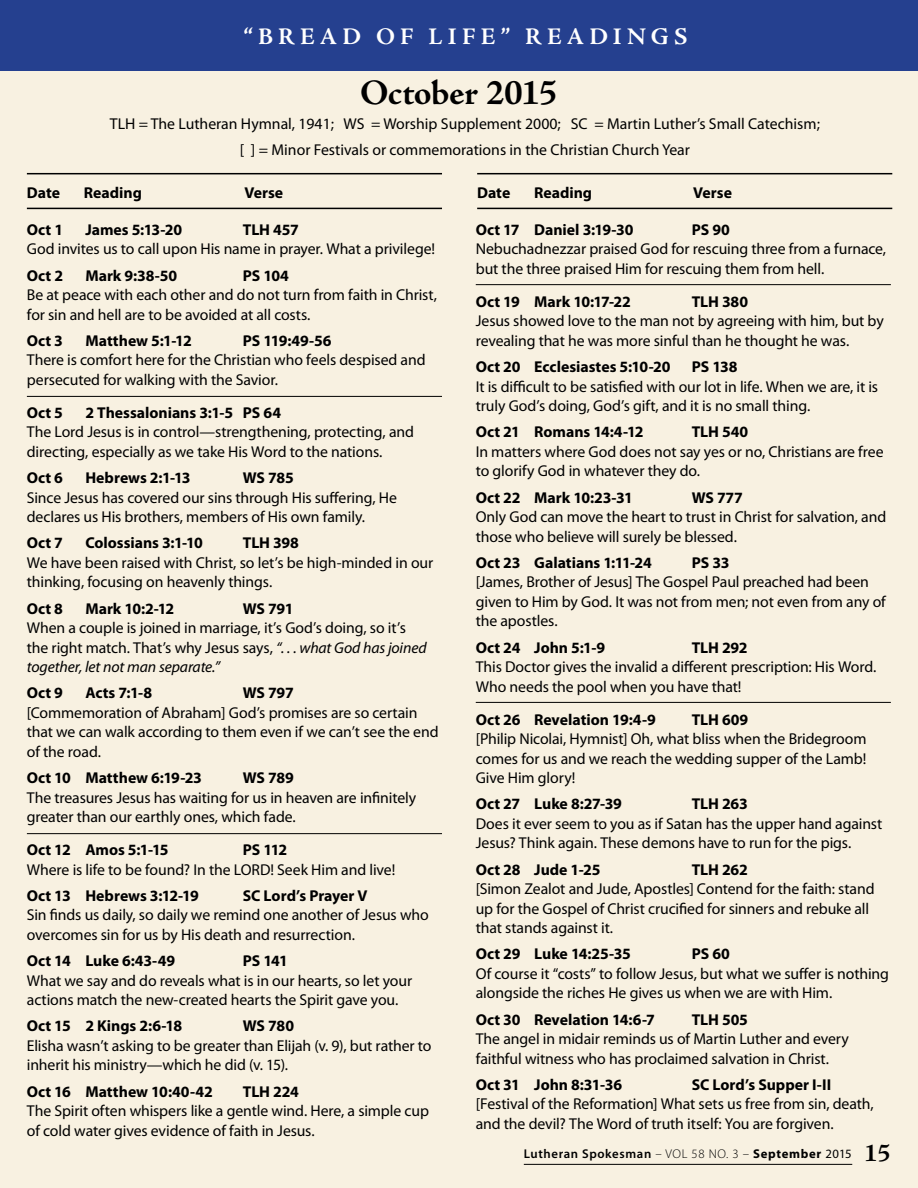
<style>
.page{position:relative;width:918px;height:1188px;background:#f8f1e1}
.page>*{position:absolute;margin:0;border:0;box-sizing:border-box;transform-origin:0 0}
.t1{font:700 36px "Adobe Jenson Pro";letter-spacing:-.015em;color:#000}
.t2{font:700 24px "Adobe Jenson Pro";letter-spacing:.215em;color:#fff}
.t3{font:15.75px/19.5px "Myriad Pro";letter-spacing:-.01em;color:#000}
.t4{font:700 15.75px "Myriad Pro";letter-spacing:-.005em;color:#000}
.t5{font:600 12.75px "Myriad Pro";letter-spacing:.05em;color:#000}
.s1{font-style:italic}
.s2{font-weight:300}
.s3{font-weight:700}
.s4{font-weight:400}
.s5{font-family:"Adobe Jenson Pro";font-weight:700;font-size:25.5px}
</style>
<div class="page">
<hr style="left:524px;top:1164px;width:328px;height:1px;background:#000">
<div style="left:0;top:0;width:918px;height:70px;background:#25408f"></div>
<hr style="left:27px;top:173px;width:415px;height:1px;background:#000">
<hr style="left:27px;top:208px;width:415px;height:1px;background:#000">
<hr style="left:477px;top:173px;width:415px;height:1px;background:#000">
<hr style="left:477px;top:208px;width:415px;height:1px;background:#000">
<hr style="left:27px;top:396px;width:415px;height:1px;background:#000">
<hr style="left:27px;top:833px;width:415px;height:1px;background:#000">
<hr style="left:476px;top:284px;width:415px;height:1px;background:#000">
<hr style="left:476px;top:702px;width:415px;height:1px;background:#000">
<h2 class="t2" style="left:244px;top:22px;width:445px">“BREAD OF LIFE” READINGS</h2>
<h1 class="t1" style="left:360px;top:72px;width:199px">October 2015</h1>
<p class="t3" style="left:110px;top:112px;width:712px;line-height:25.5px;text-align:center">TLH = The Lutheran Hymnal, 1941; WS = Worship Supplement 2000; SC = Martin Luther’s Small Catechism; [ ] = Minor Festivals or commemorations in the Christian Church Year</p>
<p class="t4" style="left:27px;top:184px;width:35px">Date</p>
<p class="t4" style="left:84px;top:184px;width:60px">Reading</p>
<p class="t4" style="left:244px;top:184px;width:40px">Verse</p>
<p class="t4" style="left:477px;top:184px;width:35px">Date</p>
<p class="t4" style="left:534px;top:184px;width:60px">Reading</p>
<p class="t4" style="left:693px;top:184px;width:40px">Verse</p>
<p class="t4" style="left:27px;top:221px;width:38px">Oct 1</p>
<p class="t4" style="left:85px;top:221px;width:98px">James 5:13-20</p>
<p class="t4" style="left:243px;top:221px;width:57px">TLH 457</p>
<p class="t3" style="left:27px;top:240px;width:410px">God invites us to call upon His name in prayer. What a privilege!</p>
<p class="t4" style="left:27px;top:266px;width:38px">Oct 2</p>
<p class="t4" style="left:85px;top:266px;width:93px">Mark 9:38-50</p>
<p class="t4" style="left:243px;top:266px;width:48px">PS 104</p>
<p class="t3" style="left:27px;top:285px;width:412px">Be at peace with each other and do not turn from faith in Christ, for sin and hell are to be avoided at all costs.</p>
<p class="t4" style="left:27px;top:332px;width:38px">Oct 3</p>
<p class="t4" style="left:85px;top:332px;width:108px">Matthew 5:1-12</p>
<p class="t4" style="left:243px;top:332px;width:90px">PS 119:49-56</p>
<p class="t3" style="left:27px;top:351px;width:400px">There is comfort here for the Christian who feels despised and persecuted for walking with the Savior.</p>
<p class="t4" style="left:27px;top:404px;width:38px">Oct 5</p>
<p class="t4" style="left:85px;top:404px;width:197px">2 Thessalonians 3:1-5 PS 64</p>
<p class="t3" style="left:27px;top:423px;width:389px">The Lord Jesus is in control—strengthening, protecting, and directing, especially as we take His Word to the nations.</p>
<p class="t4" style="left:27px;top:469px;width:38px">Oct 6</p>
<p class="t4" style="left:85px;top:469px;width:107px">Hebrews 2:1-13</p>
<p class="t4" style="left:243px;top:469px;width:53px">WS 785</p>
<p class="t3" style="left:27px;top:488px;width:372px">Since Jesus has covered our sins through His suffering, He declares us His brothers, members of His own family.</p>
<p class="t4" style="left:27px;top:534px;width:38px">Oct 7</p>
<p class="t4" style="left:85px;top:534px;width:119px">Colossians 3:1-10</p>
<p class="t4" style="left:243px;top:534px;width:58px">TLH 398</p>
<p class="t3" style="left:27px;top:553px;width:408px">We have been raised with Christ, so let’s be high-minded in our thinking, focusing on heavenly things.</p>
<p class="t4" style="left:27px;top:599px;width:38px">Oct 8</p>
<p class="t4" style="left:85px;top:599px;width:90px">Mark 10:2-12</p>
<p class="t4" style="left:243px;top:599px;width:52px">WS 791</p>
<p class="t3" style="left:27px;top:618px;width:401px">When a couple is joined in marriage, it’s God’s doing, so it’s the right match. That’s why Jesus says, <span class="s1">“. . . what God has joined together, let not man separate.”</span></p>
<p class="t4" style="left:27px;top:684px;width:38px">Oct 9</p>
<p class="t4" style="left:85px;top:684px;width:68px">Acts 7:1-8</p>
<p class="t4" style="left:243px;top:684px;width:52px">WS 797</p>
<p class="t3" style="left:27px;top:703px;width:413px">[Commemoration of Abraham] God’s promises are so certain that we can walk according to them even if we can’t see the end of the road.</p>
<p class="t4" style="left:27px;top:769px;width:177px">Oct 10 Matthew 6:19-23</p>
<p class="t4" style="left:243px;top:769px;width:53px">WS 789</p>
<p class="t3" style="left:27px;top:788px;width:391px">The treasures Jesus has waiting for us in heaven are infinitely greater than our earthly ones, which fade.</p>
<p class="t4" style="left:27px;top:841px;width:143px">Oct 12 Amos 5:1-15</p>
<p class="t4" style="left:243px;top:841px;width:46px">PS 112</p>
<p class="t3" style="left:27px;top:860px;width:370px">Where is life to be found? In the LORD! Seek Him and live!</p>
<p class="t4" style="left:27px;top:887px;width:173px">Oct 13 Hebrews 3:12-19</p>
<p class="t4" style="left:243px;top:887px;width:126px">SC Lord’s Prayer V</p>
<p class="t3" style="left:27px;top:906px;width:403px">Sin finds us daily, so daily we remind one another of Jesus who overcomes sin for us by His death and resurrection.</p>
<p class="t4" style="left:27px;top:952px;width:150px">Oct 14 Luke 6:43-49</p>
<p class="t4" style="left:243px;top:952px;width:46px">PS 141</p>
<p class="t3" style="left:27px;top:971px;width:387px">What we say and do reveals what is in our hearts, so let your actions match the new-created hearts the Spirit gave you.</p>
<p class="t4" style="left:27px;top:1017px;width:157px">Oct 15 2 Kings 2:6-18</p>
<p class="t4" style="left:243px;top:1017px;width:53px">WS 780</p>
<p class="t3" style="left:27px;top:1036px;width:406px">Elisha wasn’t asking to be greater than Elijah (v. 9), but rather to inherit his ministry—which he did (v. 15).</p>
<p class="t4" style="left:27px;top:1082px;width:187px">Oct 16 Matthew 10:40-42</p>
<p class="t4" style="left:243px;top:1082px;width:58px">TLH 224</p>
<p class="t3" style="left:27px;top:1101px;width:404px">The Spirit often whispers like a gentle wind. Here, a simple cup of cold water gives evidence of faith in Jesus.</p>
<p class="t4" style="left:476px;top:221px;width:159px">Oct 17 Daniel 3:19-30</p>
<p class="t4" style="left:692px;top:221px;width:40px">PS 90</p>
<p class="t3" style="left:476px;top:240px;width:412px">Nebuchadnezzar praised God for rescuing three from a furnace, but the three praised Him for rescuing them from hell.</p>
<p class="t4" style="left:476px;top:293px;width:157px">Oct 19 Mark 10:17-22</p>
<p class="t4" style="left:692px;top:293px;width:58px">TLH 380</p>
<p class="t3" style="left:476px;top:312px;width:410px">Jesus showed love to the man not by agreeing with him, but by revealing that he was more sinful than he thought he was.</p>
<p class="t4" style="left:476px;top:358px;width:196px">Oct 20 Ecclesiastes 5:10-20</p>
<p class="t4" style="left:692px;top:358px;width:47px">PS 138</p>
<p class="t3" style="left:476px;top:377px;width:404px">It is difficult to be satisfied with our lot in life. When we are, it is truly God’s doing, God’s gift, and it is no small thing.</p>
<p class="t4" style="left:476px;top:423px;width:169px">Oct 21 Romans 14:4-12</p>
<p class="t4" style="left:692px;top:423px;width:58px">TLH 540</p>
<p class="t3" style="left:476px;top:442px;width:409px">In matters where God does not say yes or no, Christians are free to glorify God in whatever they do.</p>
<p class="t4" style="left:476px;top:488px;width:159px">Oct 22 Mark 10:23-31</p>
<p class="t4" style="left:692px;top:488px;width:53px">WS 777</p>
<p class="t3" style="left:476px;top:507px;width:412px">Only God can move the heart to trust in Christ for salvation, and those who believe will surely be blessed.</p>
<p class="t4" style="left:476px;top:554px;width:178px">Oct 23 Galatians 1:11-24</p>
<p class="t4" style="left:692px;top:554px;width:39px">PS 33</p>
<p class="t3" style="left:476px;top:573px;width:412px">[James, Brother of Jesus] The Gospel Paul preached had been given to Him by God. It was not from men; not even from any of the apostles.</p>
<p class="t4" style="left:476px;top:638px;width:131px">Oct 24 John 5:1-9</p>
<p class="t4" style="left:692px;top:638px;width:57px">TLH 292</p>
<p class="t3" style="left:476px;top:657px;width:402px">This Doctor gives the invalid a different prescription: His Word.<br>Who needs the pool when you have that!</p>
<p class="t4" style="left:476px;top:710px;width:182px">Oct 26 Revelation 19:4-9</p>
<p class="t4" style="left:692px;top:710px;width:58px">TLH 609</p>
<p class="t3" style="left:476px;top:729px;width:392px;text-align:justify">[Philip Nicolai, Hymnist] Oh, what bliss when the Bridegroom comes for us and we reach the wedding supper of the Lamb!<br>Give Him glory!</p>
<p class="t4" style="left:476px;top:795px;width:148px">Oct 27 Luke 8:27-39</p>
<p class="t4" style="left:692px;top:795px;width:58px">TLH 263</p>
<p class="t3" style="left:476px;top:814px;width:408px">Does it ever seem to you as if Satan has the upper hand against<br>Jesus? Think again. These demons have to run for the pigs.</p>
<p class="t4" style="left:476px;top:860px;width:126px">Oct 28 Jude 1-25</p>
<p class="t4" style="left:692px;top:860px;width:58px">TLH 262</p>
<p class="t3" style="left:476px;top:879px;width:400px">[Simon Zealot and Jude, Apostles] Contend for the faith: stand up for the Gospel of Christ crucified for sinners and rebuke all that stands against it.</p>
<p class="t4" style="left:476px;top:945px;width:157px">Oct 29 Luke 14:25-35</p>
<p class="t4" style="left:692px;top:945px;width:40px">PS 60</p>
<p class="t3" style="left:476px;top:964px;width:415px">Of course it “costs” to follow Jesus, but what we suffer is nothing alongside the riches He gives us when we are with Him.</p>
<p class="t4" style="left:476px;top:1010px;width:181px">Oct 30 Revelation 14:6-7</p>
<p class="t4" style="left:692px;top:1010px;width:58px">TLH 505</p>
<p class="t3" style="left:476px;top:1029px;width:375px">The angel in midair reminds us of Martin Luther and every faithful witness who has proclaimed salvation in Christ.</p>
<p class="t4" style="left:476px;top:1076px;width:148px">Oct 31 John 8:31-36</p>
<p class="t4" style="left:692px;top:1076px;width:141px">SC Lord’s Supper I-II</p>
<p class="t3" style="left:476px;top:1095px;width:399px">[Festival of the Reformation] What sets us free from sin, death, and the devil? The Word of truth itself: You are forgiven.</p>
<p class="t5" style="left:524px;top:1147px;width:369px">Lutheran Spokesman <span class="s2">– VOL 58 NO. 3 –</span> <span class="s3">September</span> <span class="s4">2015</span> <span class="s5">15</span></p>
</div>
